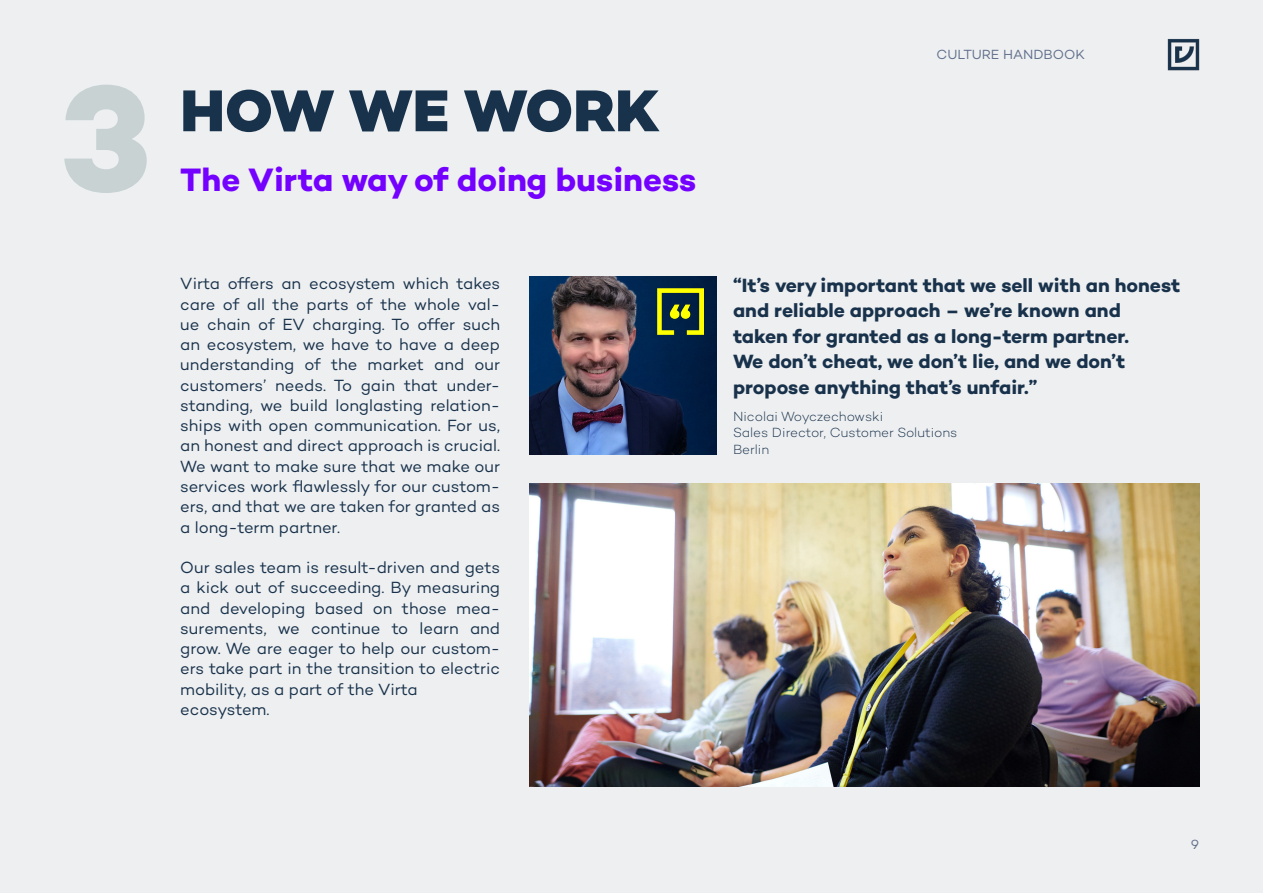
<style>
.page{position:relative;width:1263px;height:893px;background:#edeff1}
.page>*{position:absolute;margin:0;border:0;box-sizing:border-box;transform-origin:0 0}
.t1{font:800 153px "Campton";color:#c8d2d2}
.t2{font:800 60px "Campton";letter-spacing:-.01em;color:#19324b}
.TREND_nosto{font:700 33px "Campton";color:#7400ff}
.t3{font:700 19.5px/25.5px "Campton";color:#19324b}
.t4{font:16.5px/20.2px "Campton";letter-spacing:-.005em;color:#19324b;text-align:justify}
.t5{font:300 13.5px "Campton";letter-spacing:-.005em;color:#19324b}
.t6{font:13.5px "Campton";color:#616f8b}
</style>
<div class="page">
<img style="left:530px;top:484px;width:669px;height:303px">
<img style="left:530px;top:277px;width:187px;height:178px">
<img style="left:1165px;top:35px;width:38px;height:39px">
<img style="left:657px;top:288px;width:46px;height:46px">
<p class="t1" style="left:60px;top:41px;width:92px">3</p>
<p class="t2" style="left:180px;top:72px;width:481px">HOW WE WORK</p>
<p class="TREND_nosto" style="left:180px;top:159px;width:518px">The Virta way of doing business</p>
<p class="t4" style="left:180px;top:273px;width:321px">Virta offers an ecosystem which takes care of all the parts of the whole val&shy;ue chain of EV charging. To offer such an ecosystem, we have to have a deep understanding of the market and our customers’ needs. To gain that under&shy;standing, we build longlasting relation&shy;ships with open communication. For us, an honest and direct approach is crucial.<br>We want to make sure that we make our services work flawlessly for our custom&shy;ers, and that we are taken for granted as a long-term partner.</p>
<p class="t4" style="left:180px;top:557px;width:321px">Our sales team is result-driven and gets a kick out of succeeding. By measuring and developing based on those mea&shy;surements, we continue to learn and grow. We are eager to help our custom&shy;ers take part in the transition to electric mobility, as a part of the Virta</p>
<p class="t4" style="left:180px;top:699px;width:91px">ecosystem.</p>
<p class="t6" style="left:936px;top:46px;width:150px">CULTURE HANDBOOK</p>
<p class="t3" style="left:733px;top:272px;width:449px">“It’s very important that we sell with an honest and reliable approach – we’re known and</p>
<p class="t3" style="left:733px;top:323px;width:397px">taken for granted as a long-term partner.</p>
<p class="t3" style="left:733px;top:349px;width:394px">We don’t cheat, we don’t lie, and we don’t</p>
<p class="t3" style="left:733px;top:374px;width:306px">propose anything that’s unfair.”</p>
<p class="t5" style="left:733px;top:408px;width:151px">Nicolai Woyczechowski</p>
<p class="t5" style="left:733px;top:424px;width:226px">Sales Director, Customer Solutions</p>
<p class="t5" style="left:733px;top:441px;width:38px">Berlin</p>
<p class="t6" style="left:1191px;top:836px;width:10px">9</p>
</div>
